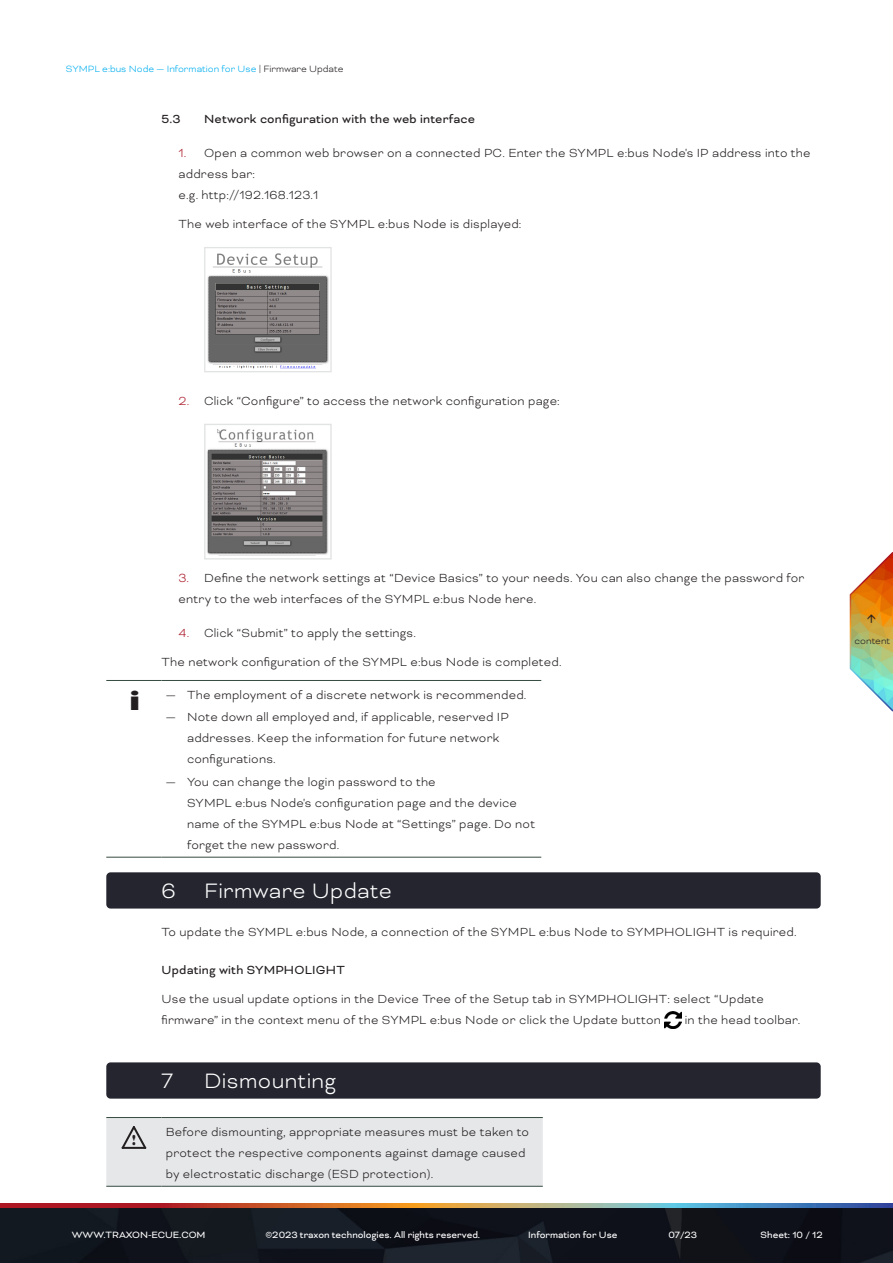
<style>
.page{position:relative;width:893px;height:1263px;background:#fff}
.page>*{position:absolute;margin:0;border:0;box-sizing:border-box;transform-origin:0 0}
.t1{font:27.6px "Bauhaus 93";color:#231f20;scale:1.41 1}
.t2{font:300 24px "Bicyclette";letter-spacing:.015em;color:#fff}
.t3{font:14.7px "Broadway";color:#231f20;scale:.66 1}
.Text__Introductions_Black_Space_before{font:300 13.5px/21px "Bicyclette";letter-spacing:.015em;color:#231f20}
.Text__Introductions_Black{font:300 13.5px/21px "Bicyclette";letter-spacing:.015em;color:#231f20}
.Text_Paragraph_Head{font:13.5px "Bicyclette";letter-spacing:.015em;color:#231f20}
.Text_Numbering_Indent{font:300 13.5px "Bicyclette";letter-spacing:.015em;color:#231f20}
.t4{font:10.5px "Bicyclette";color:#fff}
.t5{font:300 10.5px "Bicyclette";color:#00aeef}
.t6{font:300 10.5px "Bicyclette";color:#231f20}
.s1{color:#231f20}
.s2{color:#ab1b2b}
</style>
<div class="page">
<img style="left:0;top:1207px;width:893px;height:56px">
<svg style="left:0;top:1203px;width:893px;height:4px"></svg>
<div style="left:106px;top:872px;width:715px;height:36px;background:#24252f;border-radius:4px"></div>
<div style="left:106px;top:1062px;width:715px;height:36px;background:#24252f;border-radius:4px"></div>
<img style="left:664px;top:1012px;width:17px;height:17px">
<img style="left:207px;top:253px;width:122px;height:116px">
<div style="left:204px;top:247px;width:128px;height:125px;border:1px solid #e2e3e3"></div>
<img style="left:207px;top:429px;width:121px;height:127px">
<div style="left:204px;top:424px;width:128px;height:135px;border:1px solid #e2e3e3"></div>
<hr style="left:106px;top:857px;width:56px;height:1px;background:#374c41">
<hr style="left:162px;top:680px;width:379px;height:1px;background:#374c41">
<hr style="left:162px;top:857px;width:379px;height:1px;background:#374c41">
<hr style="left:106px;top:680px;width:56px;height:1px;background:#374c41">
<hr style="left:162px;top:1186px;width:381px;height:1px;background:#374c41">
<hr style="left:106px;top:1186px;width:56px;height:1px;background:#374c41">
<div style="left:106px;top:1117px;width:437px;height:69px;background:#e6e7e9"></div>
<svg style="left:849px;top:552px;width:44px;height:160px"></svg>
<p class="t5" style="left:66px;top:63px;width:279px">SYMPL e:bus Node — Information for Use <span class="s1">| Firmware Update</span></p>
<p class="Text_Paragraph_Head" style="left:162px;top:111px;width:21px">5.3</p>
<p class="Text_Paragraph_Head" style="left:204px;top:111px;width:272px">Network configuration with the web interface</p>
<p class="Text__Introductions_Black_Space_before" style="left:179px;top:142px;width:634px"><span class="s2">1.</span> Open a common web browser on a connected PC. Enter the SYMPL e:bus Node's IP address into the address bar:<br>e.g. http://192.168.123.1</p>
<p class="Text_Numbering_Indent" style="left:179px;top:216px;width:344px">The web interface of the SYMPL e:bus Node is displayed:</p>
<p class="Text__Introductions_Black_Space_before" style="left:179px;top:390px;width:383px"><span class="s2">2.</span> Click “Configure” to access the network configuration page:</p>
<p class="Text__Introductions_Black_Space_before" style="left:179px;top:567px;width:627px"><span class="s2">3.</span> Define the network settings at “Device Basics” to your needs. You can also change the password for entry to the web interfaces of the SYMPL e:bus Node here.</p>
<p class="Text__Introductions_Black_Space_before" style="left:179px;top:622px;width:239px"><span class="s2">4.</span> Click “Submit” to apply the settings.</p>
<p class="Text__Introductions_Black" style="left:162px;top:651px;width:401px">The network configuration of the SYMPL e:bus Node is completed.</p>
<p class="t1" style="left:129px;top:685px;width:10px">i</p>
<p class="Text__Introductions_Black_Space_before" style="left:166px;top:684px;width:362px">— The employment of a discrete network is recommended.</p>
<p class="Text__Introductions_Black_Space_before" style="left:187px;top:706px;width:323px;text-indent:-21px">— Note down all employed and, if applicable, reserved IP addresses. Keep the information for future network configurations.</p>
<p class="Text__Introductions_Black_Space_before" style="left:187px;top:771px;width:350px;text-indent:-21px">— You can change the login password to the<br>SYMPL e:bus Node's configuration page and the device name of the SYMPL e:bus Node at “Settings” page. Do not forget the new password.</p>
<p class="t2" style="left:162px;top:876px;width:232px">6 Firmware Update</p>
<p class="Text__Introductions_Black" style="left:162px;top:921px;width:636px">To update the SYMPL e:bus Node, a connection of the SYMPL e:bus Node to SYMPHOLIGHT is required.</p>
<p class="Text_Paragraph_Head" style="left:162px;top:962px;width:185px">Updating with SYMPHOLIGHT</p>
<p class="Text__Introductions_Black_Space_before" style="left:162px;top:988px;width:604px">Use the usual update options in the Device Tree of the Setup tab in SYMPHOLIGHT: select “Update firmware” in the context menu of the SYMPL e:bus Node or click the Update button</p>
<p class="Text__Introductions_Black_Space_before" style="left:685px;top:1009px;width:117px">in the head toolbar.</p>
<p class="t2" style="left:162px;top:1066px;width:13px">7</p>
<p class="t2" style="left:204px;top:1066px;width:134px">Dismounting</p>
<p class="t3" style="left:132px;top:1132px;width:7px">!</p>
<p class="Text__Introductions_Black" style="left:166px;top:1121px;width:365px">Before dismounting, appropriate measures must be taken to protect the respective components against damage caused by electrostatic discharge (ESD protection).</p>
<p class="t4" style="left:72px;top:1229px;width:135px">WWW.TRAXON-ECUE.COM</p>
<p class="t4" style="left:265px;top:1229px;width:216px">©2023 traxon technologies. All rights reserved.</p>
<p class="t4" style="left:528px;top:1229px;width:91px">Information for Use</p>
<p class="t4" style="left:668px;top:1229px;width:30px">07/23</p>
<p class="t4" style="left:761px;top:1229px;width:64px">Sheet: 10 / 12</p>
<p class="t6" style="left:855px;top:634px;width:37px">content</p>
</div>
